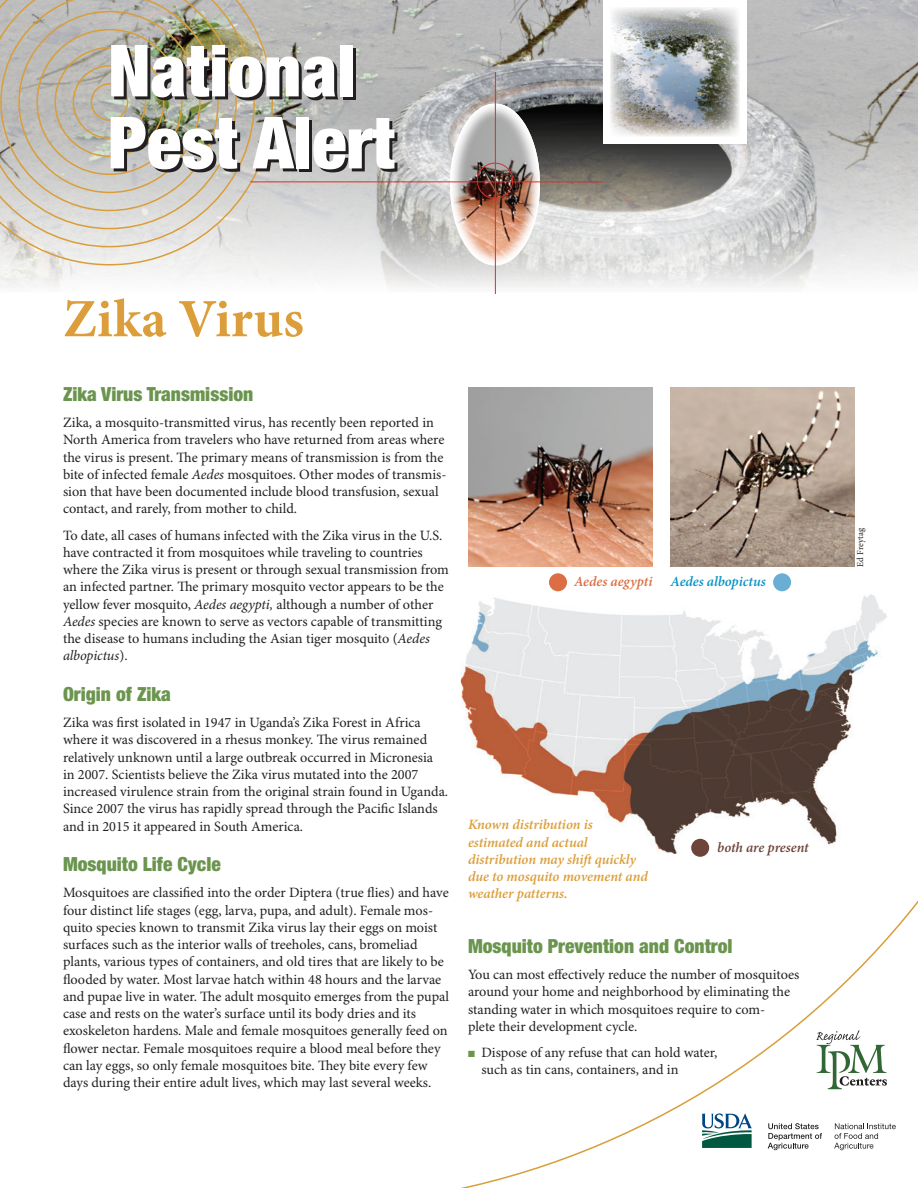
<style>
.page{position:relative;width:918px;height:1188px;background:#fff}
.page>*{position:absolute;margin:0;border:0;box-sizing:border-box;transform-origin:0 0}
.t1{font:900 condensed 72px "Helvetica Neue LT Std";color:#fff}
.A1_head{font:700 54px "Minion Pro";letter-spacing:.005em;color:#db9e3a}
.B_head{font:900 condensed 19.5px "Helvetica Neue LT Std";color:#6b954f}
.Text{font:14.25px/17.2px "Minion Pro";color:#231f20}
.t2{font:italic 600 14.25px/17.2px "Minion Pro";letter-spacing:-.005em;color:#db9e3a}
.t3{font:italic 600 14.25px "Minion Pro";color:#0792c5}
.t4{font:italic 600 14.25px "Minion Pro";letter-spacing:-.005em;color:#6d433a}
.t5{font:italic 600 14.25px "Minion Pro";color:#dc6e45}
.Credit{font:9px "Minion Pro";color:#231f20}
.s1{font-style:italic}
.s2{color:#6b954f}
</style>
<div class="page">
<img style="left:0;top:0;width:918px;height:292px">
<img style="left:0;top:0;width:273px;height:266px">
<img style="left:448px;top:102px;width:94px;height:165px">
<div style="left:603px;top:0;width:144px;height:144px;background:#fff"></div>
<img style="left:610px;top:7px;width:130px;height:130px">
<hr style="left:250px;top:182px;width:353px;height:1px;background:#d92f29">
<hr style="left:495px;top:72px;width:1px;height:222px;background:#d92f29">
<div style="left:477px;top:163px;width:36px;height:36px;border:1px solid #d92f29;border-radius:50%"></div>
<svg style="left:702px;top:1113px;width:50px;height:35px"></svg>
<svg style="left:768px;top:1123px;width:54px;height:27px"></svg>
<svg style="left:834px;top:1123px;width:62px;height:27px"></svg>
<svg style="left:817px;top:1030px;width:70px;height:59px"></svg>
<img style="left:461px;top:594px;width:426px;height:260px">
<img style="left:468px;top:387px;width:184px;height:180px">
<img style="left:670px;top:387px;width:185px;height:180px">
<div style="left:549px;top:573px;width:18px;height:18px;background:#dc6e45;border-radius:50%"></div>
<div style="left:691px;top:839px;width:18px;height:18px;background:#6d433a;border-radius:50%"></div>
<div style="left:773px;top:573px;width:18px;height:18px;background:#6aadd5;border-radius:50%"></div>
<p class="t1" style="left:108px;top:26px;width:249px">National</p>
<p class="t1" style="left:108px;top:98px;width:288px">Pest Alert</p>
<p class="A1_head" style="left:63px;top:281px;width:242px">Zika Virus</p>
<p class="B_head" style="left:63px;top:382px;width:192px">Zika Virus Transmission</p>
<p class="Text" style="left:63px;top:415px;width:385px">Zika, a mosquito-transmitted virus, has recently been reported in North America from travelers who have returned from areas where the virus is present. The primary means of transmission is from the bite of infected female <span class="s1">Aedes</span> mosquitoes. Other modes of transmis&shy;sion that have been documented include blood transfusion, sexual contact, and rarely, from mother to child.</p>
<p class="Text" style="left:63px;top:527px;width:387px">To date, all cases of humans infected with the Zika virus in the U.S. have contracted it from mosquitoes while traveling to countries where the Zika virus is present or through sexual transmission from an infected partner. The primary mosquito vector appears to be the yellow fever mosquito, <span class="s1">Aedes aegypti,</span> although a number of other <span class="s1">Aedes</span> species are known to serve as vectors capable of transmitting the disease to humans including the Asian tiger mosquito (<span class="s1">Aedes albopictus</span>).</p>
<p class="B_head" style="left:63px;top:682px;width:109px">Origin of Zika</p>
<p class="Text" style="left:63px;top:715px;width:387px">Zika was first isolated in 1947 in Uganda’s Zika Forest in Africa where it was discovered in a rhesus monkey. The virus remained relatively unknown until a large outbreak occurred in Micronesia in 2007. Scientists believe the Zika virus mutated into the 2007 increased virulence strain from the original strain found in Uganda.<br>Since 2007 the virus has rapidly spread through the Pacific Islands and in 2015 it appeared in South America.</p>
<p class="B_head" style="left:63px;top:852px;width:159px">Mosquito Life Cycle</p>
<p class="Text" style="left:63px;top:885px;width:388px">Mosquitoes are classified into the order Diptera (true flies) and have four distinct life stages (egg, larva, pupa, and adult). Female mos&shy;quito species known to transmit Zika virus lay their eggs on moist surfaces such as the interior walls of treeholes, cans, bromeliad plants, various types of containers, and old tires that are likely to be flooded by water. Most larvae hatch within 48 hours and the larvae and pupae live in water. The adult mosquito emerges from the pupal case and rests on the water’s surface until its body dries and its exoskeleton hardens. Male and female mosquitoes generally feed on flower nectar. Female mosquitoes require a blood meal before they can lay eggs, so only female mosquitoes bite. They bite every few days during their entire adult lives, which may last several weeks.</p>
<p class="t5" style="left:574px;top:572px;width:80px">Aedes aegypti</p>
<p class="t3" style="left:670px;top:572px;width:97px">Aedes albopictus</p>
<p class="t2" style="left:468px;top:816px;width:181px">Known distribution is estimated and actual distribution may shift quickly due to mosquito movement and weather patterns.</p>
<p class="t4" style="left:717px;top:837px;width:93px">both are present</p>
<p class="B_head" style="left:468px;top:934px;width:266px">Mosquito Prevention and Control</p>
<p class="Text" style="left:468px;top:967px;width:333px">You can most effectively reduce the number of mosquitoes around your home and neighborhood by eliminating the standing water in which mosquitoes require to com-<br>plete their development cycle.</p>
<p class="Text" style="left:482px;top:1045px;width:237px;text-indent:-14px"><span class="s2">■</span> Dispose of any refuse that can hold water, such as tin cans, containers, and in</p>
<p class="Credit" style="left:855px;top:567px;width:40px;rotate:-90deg">Ed Freytag</p>
</div>
